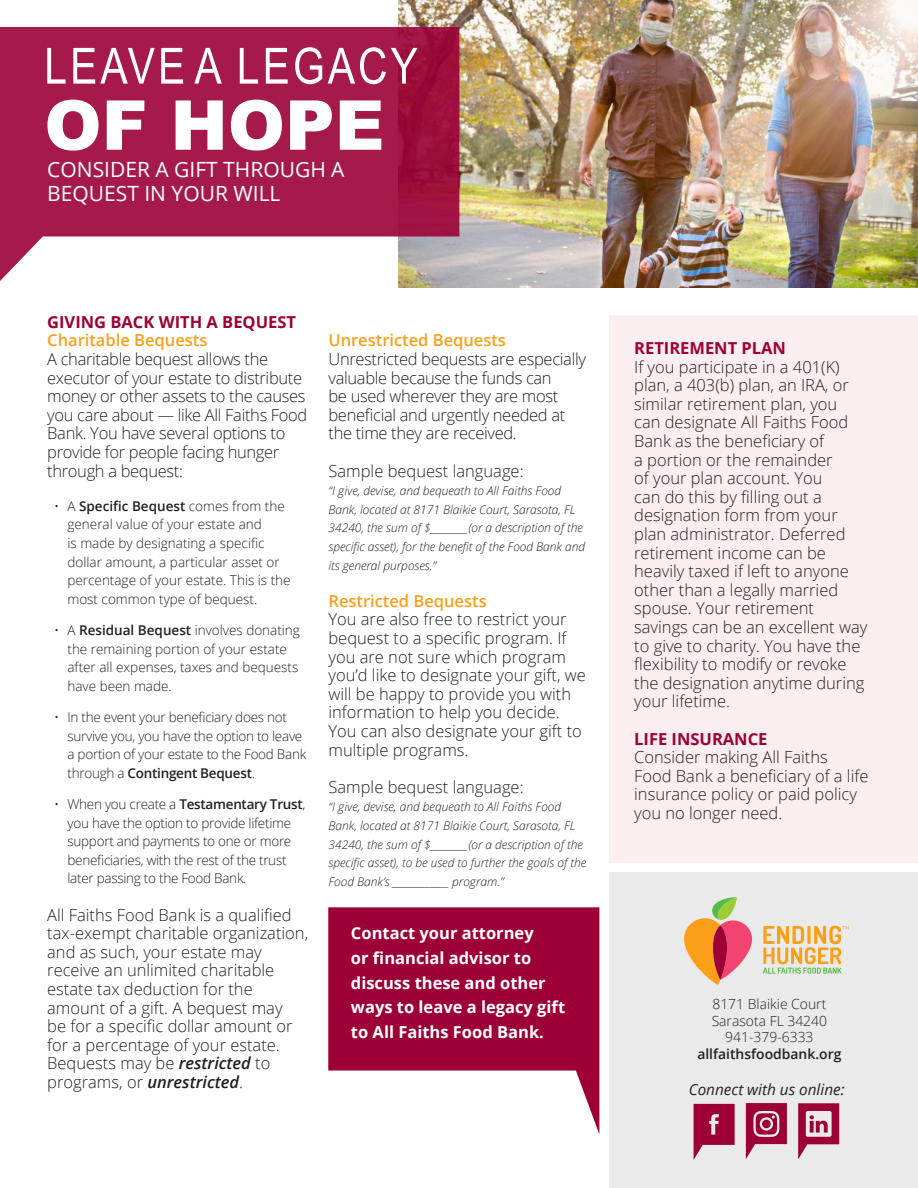
<style>
.page{position:relative;width:918px;height:1188px;background:#fff}
.page>*{position:absolute;margin:0;border:0;box-sizing:border-box;transform-origin:0 0}
.t1{font:21px/24px "Open Sans";color:#fff}
.t2{font:300 16.5px/18.6px "Open Sans";color:#241f1f}
.t3{font:300 16.5px/18.6px "Open Sans";letter-spacing:-.02em;color:#241f1f}
.t4{font:700 16.5px/24.6px "Open Sans";color:#fff}
.t5{font:600 16.5px "Open Sans";color:#fc9f18}
.t6{font:700 16.5px "Open Sans";color:#9c0037}
.t7{font:italic 15.3px "Open Sans";color:#241f1f}
.t8{font:300 13.95px/16.6px "Open Sans";color:#241f1f;text-align:center}
.t9{font:600 13.95px "Open Sans";color:#241f1f}
.t10{font:300 13.5px/18.6px "Open Sans";letter-spacing:-.02em;color:#241f1f}
.t11{font:300 13.5px/18.6px "Open Sans";color:#241f1f}
.t12{font:italic 300 12px/18.6px "Open Sans";color:#241f1f}
.s1{font-weight:600}
.s2{font-weight:600;font-style:italic}
</style>
<div class="page">
<img style="left:399px;top:0;width:519px;height:287px">
<div style="left:610px;top:873px;width:308px;height:315px;background:#ebeaea"></div>
<svg style="left:684px;top:897px;width:68px;height:88px"></svg>
<svg style="left:763px;top:926px;width:86px;height:48px"></svg>
<svg style="left:694px;top:1104px;width:41px;height:55px"></svg>
<svg style="left:798px;top:1103px;width:41px;height:56px"></svg>
<svg style="left:746px;top:1103px;width:41px;height:56px"></svg>
<div style="left:610px;top:315px;width:308px;height:548px;background:#faeeee"></div>
<svg style="left:0;top:27px;width:459px;height:261px;fill:#a61a4b"></svg>
<svg style="left:47px;top:100px;width:334px;height:51px"></svg>
<svg style="left:47px;top:47px;width:371px;height:37px"></svg>
<svg style="left:328px;top:907px;width:271px;height:226px;fill:#9c0037"></svg>
<p class="t1" style="left:47px;top:157px;width:299px">CONSIDER A GIFT THROUGH A<br>BEQUEST IN YOUR WILL</p>
<p class="t6" style="left:47px;top:310px;width:250px">GIVING BACK WITH A BEQUEST</p>
<p class="t5" style="left:47px;top:329px;width:162px">Charitable Bequests</p>
<p class="t3" style="left:47px;top:349px;width:262px">A charitable bequest allows the executor of your estate to distribute money or other assets to the causes you care about — like All Faiths Food<br>Bank. You have several options to provide for people facing hunger through a bequest:</p>
<p class="t11" style="left:68px;top:496px;width:225px;text-indent:-14px">• A <span class="s1">Specific Bequest</span> comes from the general value of your estate and<br>is made by designating a specific dollar amount, a particular asset or percentage of your estate. This is the most common type of bequest.</p>
<p class="t11" style="left:68px;top:620px;width:234px;text-indent:-14px">• A <span class="s1">Residual Bequest</span> involves donating the remaining portion of your estate after all expenses, taxes and bequests have been made.</p>
<p class="t10" style="left:68px;top:707px;width:240px;text-indent:-14px">• In the event your beneficiary does not survive you, you have the option to leave a portion of your estate to the Food Bank through a <span class="s1">Contingent Bequest</span>.</p>
<p class="t10" style="left:68px;top:794px;width:239px;text-indent:-14px">• When you create a <span class="s1">Testamentary Trust</span>, you have the option to provide lifetime support and payments to one or more beneficiaries, with the rest of the trust later passing to the Food Bank.</p>
<p class="t2" style="left:47px;top:905px;width:263px">All Faiths Food Bank is a qualified tax-exempt charitable organization, and as such, your estate may receive an unlimited charitable estate tax deduction for the amount of a gift. A bequest may<br>be for a specific dollar amount or for a percentage of your estate.<br>Bequests may be <span class="s2">restricted</span> to programs, or <span class="s2">unrestricted</span>.</p>
<p class="t5" style="left:328px;top:329px;width:179px">Unrestricted Bequests</p>
<p class="t3" style="left:328px;top:349px;width:259px">Unrestricted bequests are especially valuable because the funds can<br>be used wherever they are most beneficial and urgently needed at the time they are received.</p>
<p class="t2" style="left:328px;top:461px;width:197px">Sample bequest language:</p>
<p class="t12" style="left:328px;top:481px;width:258px">“I give, devise, and bequeath to All Faiths Food Bank, located at 8171 Blaikie Court, Sarasota, FL 34240, the sum of $________(or a description of the specific asset), for the benefit of the Food Bank and its general purposes.”</p>
<p class="t5" style="left:328px;top:589px;width:160px">Restricted Bequests</p>
<p class="t2" style="left:328px;top:610px;width:259px">You are also free to restrict your bequest to a specific program. If you are not sure which program you’d like to designate your gift, we will be happy to provide you with information to help you decide.<br>You can also designate your gift to multiple programs.</p>
<p class="t2" style="left:328px;top:777px;width:197px">Sample bequest language:</p>
<p class="t12" style="left:328px;top:797px;width:259px">“I give, devise, and bequeath to All Faiths Food Bank, located at 8171 Blaikie Court, Sarasota, FL 34240, the sum of $________(or a description of the specific asset), to be used to further the goals of the Food Bank’s ____________ program.”</p>
<p class="t4" style="left:351px;top:921px;width:216px">Contact your attorney<br>or financial advisor to discuss these and other ways to leave a legacy gift to All Faiths Food Bank.</p>
<p class="t6" style="left:634px;top:336px;width:153px">RETIREMENT PLAN</p>
<p class="t2" style="left:634px;top:357px;width:235px">If you participate in a 401(K) plan, a 403(b) plan, an IRA, or similar retirement plan, you can designate All Faiths Food<br>Bank as the beneficiary of<br>a portion or the remainder<br>of your plan account. You<br>can do this by filling out a designation form from your plan administrator. Deferred retirement income can be heavily taxed if left to anyone other than a legally married spouse. Your retirement savings can be an excellent way to give to charity. You have the flexibility to modify or revoke the designation anytime during your lifetime.</p>
<p class="t6" style="left:634px;top:727px;width:135px">LIFE INSURANCE</p>
<p class="t2" style="left:634px;top:748px;width:236px">Consider making All Faiths<br>Food Bank a beneficiary of a life insurance policy or paid policy you no longer need.</p>
<p class="t8" style="left:712px;top:995px;width:117px">8171 Blaikie Court<br>Sarasota FL 34240<br>941-379-6333</p>
<p class="t9" style="left:697px;top:1044px;width:146px">allfaithsfoodbank.org</p>
<p class="t7" style="left:689px;top:1079px;width:157px">Connect with us online:</p>
</div>
